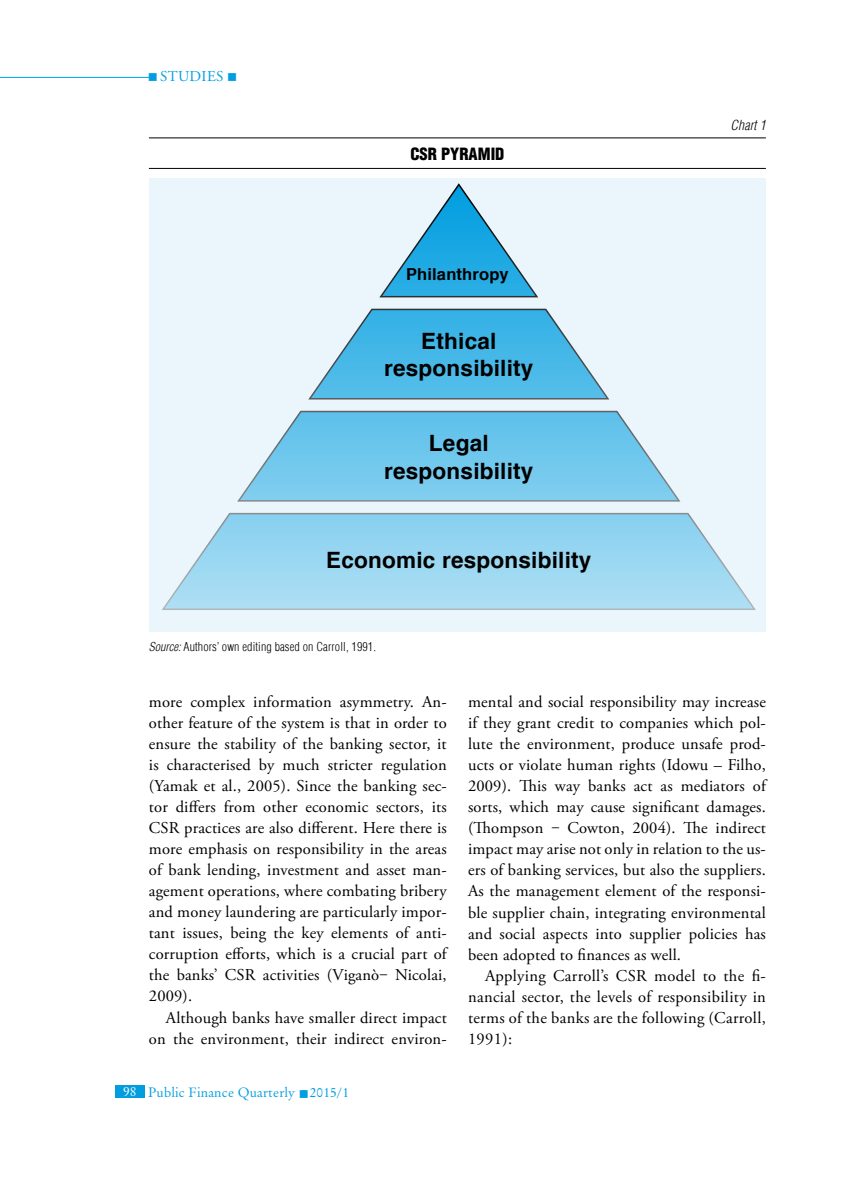
<style>
.page{position:relative;width:851px;height:1191px;background:#fff}
.page>*{position:absolute;margin:0;border:0;box-sizing:border-box;transform-origin:0 0}
.t1{font:700 22.5px/27px "H Helvetica";letter-spacing:.01em;color:#000;text-align:center}
.t2{font:16.5px/21px "Adobe Garamond Pro";letter-spacing:.01em;color:#000;text-align:justify}
.t3{font:700 16.5px "H Helvetica";letter-spacing:.01em;color:#000}
.t4{font:900 condensed 16.5px "H Helvetica";color:#000}
.t5{font:15px "Adobe Garamond Pro";color:#009ee0}
.t6{font:13.5px "Original Garamond HU Normal";letter-spacing:.01em;color:#009ee0}
.t7{font:italic 300 condensed 13.5px "H Helvetica";letter-spacing:.01em;color:#000}
.t8{font:300 condensed 12px "H Helvetica";letter-spacing:.01em;color:#000}
.s1{font-style:italic}
.s2{color:#fff}
</style>
<div class="page">
<hr style="left:0;top:77px;width:149px;height:1px;background:#009ee0">
<div style="left:115px;top:1084px;width:30px;height:13px;background:#009ee0"></div>
<hr style="left:149px;top:137px;width:616px;height:1px;background:#000">
<hr style="left:149px;top:168px;width:616px;height:1px;background:#000">
<div style="left:149px;top:179px;width:616px;height:452px;background:#ebf6fc"></div>
<svg style="left:162px;top:183px;width:594px;height:427px"></svg>
<p class="t5" style="left:148px;top:67px;width:91px">■studies■</p>
<p class="t4" style="left:410px;top:143px;width:96px">CSR PYRAMID</p>
<p class="t3" style="left:406px;top:264px;width:104px">Philanthropy</p>
<h1 class="t1" style="left:384px;top:328px;width:151px">Ethical responsibility</h1>
<h1 class="t1" style="left:384px;top:430px;width:151px">Legal responsibility</h1>
<h1 class="t1" style="left:326px;top:546px;width:267px">Economic responsibility</h1>
<p class="t8" style="left:149px;top:640px;width:228px"><span class="s1">Source:</span> Authors’ own editing based on Carroll, 1991.</p>
<p class="t7" style="left:730px;top:117px;width:37px">Chart 1</p>
<p class="t2" style="left:149px;top:692px;width:301px">more complex information asymmetry. An&shy;other feature of the system is that in order to ensure the stability of the banking sector, it is characterised by much stricter regulation (Yamak et al., 2005). Since the banking sec&shy;tor differs from other economic sectors, its CSR practices are also different. Here there is more emphasis on responsibility in the areas of bank lending, investment and asset man&shy;agement operations, where combating bribery and money laundering are particularly impor&shy;tant issues, being the key elements of anti&shy;corruption efforts, which is a crucial part of the banks’ CSR activities (Viganò‒ Nicolai, 2009).</p>
<p class="t2" style="left:149px;top:1007px;width:299px;text-align:right">Although banks have smaller direct impact on the environment, their indirect environ-</p>
<p class="t6" style="left:123px;top:1084px;width:228px"><span class="s2">98</span> Public Finance Quarterly ■ 2015/1</p>
<p class="t2" style="left:468px;top:692px;width:301px">mental and social responsibility may increase if they grant credit to companies which pol&shy;lute the environment, produce unsafe prod&shy;ucts or violate human rights (Idowu – Filho, 2009). This way banks act as mediators of sorts, which may cause significant damages. (Thompson ‒ Cowton, 2004). The indirect impact may arise not only in relation to the us&shy;ers of banking services, but also the suppliers.<br>As the management element of the responsi&shy;ble supplier chain, integrating environmental and social aspects into supplier policies has been adopted to finances as well.</p>
<p class="t2" style="left:468px;top:965px;width:299px;text-indent:17px">Applying Carroll’s CSR model to the fi&shy;nancial sector, the levels of responsibility in terms of the banks are the following (Carroll, 1991):</p>
</div>
